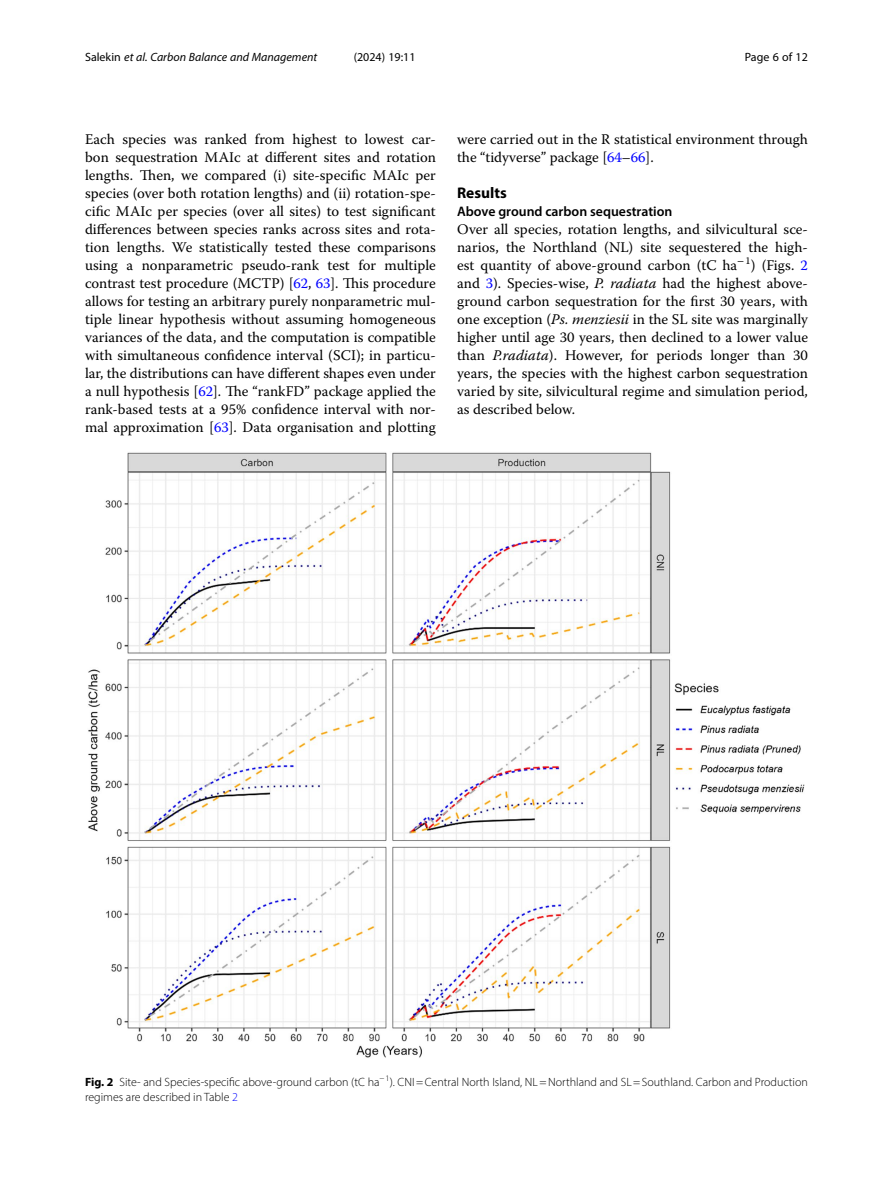
<style>
.page{position:relative;width:893px;height:1191px;background:#fff}
.page>*{position:absolute;margin:0;border:0;box-sizing:border-box;transform-origin:0 0}
.Head_1{font:700 15.45px "Myriad Pro";color:#000}
.Body_Text{font:14.7px/18px "Warnock Pro";color:#000;text-align:justify}
.Head_2_After_1{font:600 13.8px "Myriad Pro";color:#000}
.Figure_Caption{font:300 12px/15px "Myriad Pro";color:#000}
.t1{font:italic 12px "Myriad Pro";color:#000}
.t2{font:12px "Myriad Pro";color:#000}
.s1{font-style:normal}
.s2{color:#00f}
.s3{font-style:italic}
.s4{font-weight:700}
</style>
<div class="page">
<img style="left:88px;top:452px;width:717px;height:606px">
<p class="t1" style="left:85px;top:50px;width:234px"><span class="s1">Salekin</span> et al. Carbon Balance and Management</p>
<p class="t2" style="left:354px;top:50px;width:63px">(2024) 19:11</p>
<p class="t2" style="left:745px;top:50px;width:65px">Page 6 of 12</p>
<p class="Body_Text" style="left:85px;top:130px;width:352px">Each species was ranked from highest to lowest car&shy;bon sequestration MAIc at different sites and rotation lengths. Then, we compared (i) site-specific MAIc per species (over both rotation lengths) and (ii) rotation-spe&shy;cific MAIc per species (over all sites) to test significant differences between species ranks across sites and rota&shy;tion lengths. We statistically tested these comparisons using a nonparametric pseudo-rank test for multiple contrast test procedure (MCTP) [<span class="s2">62</span>, <span class="s2">63</span>]. This procedure allows for testing an arbitrary purely nonparametric mul&shy;tiple linear hypothesis without assuming homogeneous variances of the data, and the computation is compatible with simultaneous confidence interval (SCI); in particu&shy;lar, the distributions can have different shapes even under a null hypothesis [<span class="s2">62</span>]. The “rankFD” package applied the rank-based tests at a 95% confidence interval with nor&shy;mal approximation [<span class="s2">63</span>]. Data organisation and plotting</p>
<p class="Body_Text" style="left:457px;top:130px;width:352px">were carried out in the R statistical environment through the “tidyverse” package [<span class="s2">64</span>–<span class="s2">66</span>].</p>
<p class="Head_1" style="left:457px;top:183px;width:51px">Results</p>
<p class="Head_2_After_1" style="left:457px;top:203px;width:217px">Above ground carbon sequestration</p>
<p class="Body_Text" style="left:457px;top:220px;width:352px">Over all species, rotation lengths, and silvicultural sce&shy;narios, the Northland (NL) site sequestered the high&shy;est quantity of above-ground carbon (tC ha<sup>−</sup><sup>1</sup>) (Figs. <span class="s2">2 </span>and <span class="s2">3</span>). Species-wise, <span class="s3">P. radiata</span> had the highest above&shy;ground carbon sequestration for the first 30 years, with one exception (<span class="s3">Ps. menziesii</span> in the SL site was marginally higher until age 30 years, then declined to a lower value than <span class="s3">P.radiata</span>). However, for periods longer than 30 years, the species with the highest carbon sequestration varied by site, silvicultural regime and simulation period, as described below.</p>
<p class="Figure_Caption" style="left:85px;top:1074px;width:724px"><span class="s4">Fig. 2</span> Site- and Species-specific above-ground carbon (tC ha<sup>−1</sup>). CNI=Central North Island, NL=Northland and SL=Southland. Carbon and Production regimes are described in Table <span class="s2">2</span></p>
</div>
